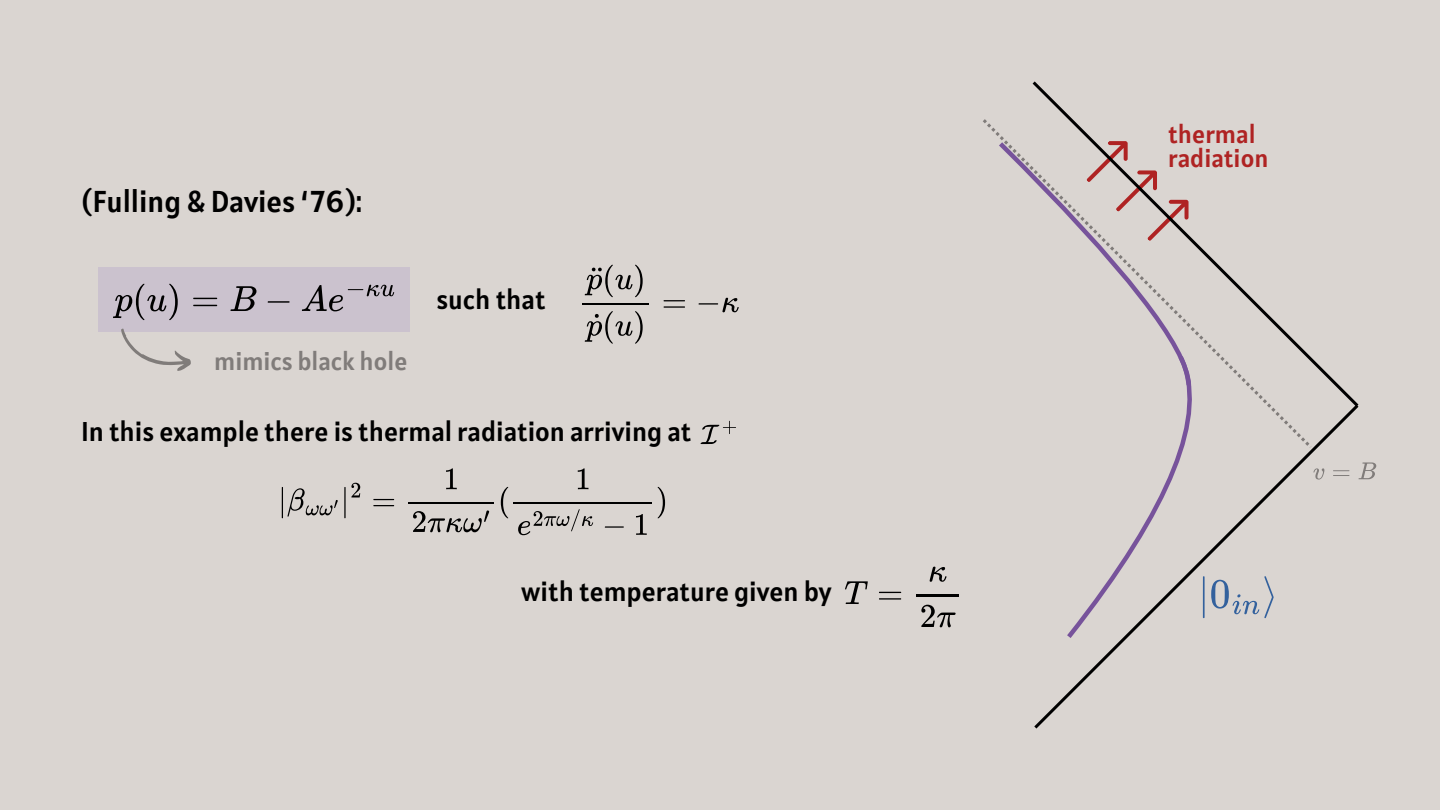
<style>
.page{position:relative;width:1440px;height:810px;background:#dad5d1}
.page>*{position:absolute;margin:0;border:0;box-sizing:border-box;transform-origin:0 0}
.t1{font:30px "Alatsi";color:#000}
.t2{font:27px "Alatsi";color:#000}
.t3{font:25.1px/24.5px "Alatsi";color:#af2323}
.t4{font:25px "Alatsi";color:#807c7a}
</style>
<div class="page">
<div style="left:98px;top:268px;width:311px;height:64px;background:#cbc2ce"></div>
<hr style="left:282px;top:487px;width:1px;height:31px;background:#000">
<svg style="left:287px;top:488px;width:51px;height:29px"></svg>
<hr style="left:344px;top:487px;width:2px;height:31px;background:#000">
<svg style="left:351px;top:483px;width:9px;height:14px"></svg>
<svg style="left:373px;top:499px;width:21px;height:7px"></svg>
<svg style="left:446px;top:468px;width:11px;height:21px"></svg>
<svg style="left:413px;top:510px;width:76px;height:22px"></svg>
<hr style="left:408px;top:502px;width:86px;height:2px;background:#000">
<svg style="left:501px;top:487px;width:7px;height:31px"></svg>
<svg style="left:578px;top:468px;width:10px;height:21px"></svg>
<svg style="left:518px;top:509px;width:75px;height:26px"></svg>
<svg style="left:605px;top:526px;width:19px;height:2px"></svg>
<svg style="left:636px;top:514px;width:11px;height:21px"></svg>
<hr style="left:514px;top:502px;width:138px;height:2px;background:#000">
<svg style="left:658px;top:487px;width:7px;height:31px"></svg>
<svg style="left:113px;top:284px;width:65px;height:36px"></svg>
<svg style="left:193px;top:298px;width:24px;height:1px"></svg>
<svg style="left:193px;top:305px;width:24px;height:1px"></svg>
<svg style="left:230px;top:286px;width:26px;height:25px"></svg>
<svg style="left:268px;top:301px;width:22px;height:2px"></svg>
<svg style="left:302px;top:285px;width:92px;height:26px"></svg>
<svg style="left:585px;top:265px;width:58px;height:32px"></svg>
<svg style="left:585px;top:311px;width:58px;height:33px"></svg>
<hr style="left:583px;top:303px;width:66px;height:2px;background:#000">
<svg style="left:664px;top:300px;width:21px;height:1px"></svg>
<hr style="left:664px;top:306px;width:21px;height:2px;background:#000">
<svg style="left:699px;top:298px;width:40px;height:14px"></svg>
<svg style="left:845px;top:581px;width:23px;height:23px"></svg>
<svg style="left:879px;top:592px;width:22px;height:1px"></svg>
<hr style="left:879px;top:598px;width:22px;height:2px;background:#000">
<svg style="left:930px;top:567px;width:17px;height:15px"></svg>
<svg style="left:921px;top:605px;width:35px;height:22px"></svg>
<hr style="left:916px;top:595px;width:43px;height:2px;background:#000">
<svg style="left:993px;top:127px;width:36px;height:49px"></svg>
<svg style="left:1034px;top:410px;width:328px;height:319px"></svg>
<svg style="left:1029px;top:81px;width:330px;height:329px"></svg>
<svg style="left:701px;top:421px;width:35px;height:23px"></svg>
<svg style="left:1313px;top:468px;width:11px;height:12px"></svg>
<svg style="left:1333px;top:470px;width:16px;height:6px"></svg>
<svg style="left:1359px;top:462px;width:17px;height:17px"></svg>
<svg style="left:121px;top:328px;width:70px;height:43px"></svg>
<hr style="left:1203px;top:576px;width:2px;height:42px;background:#33619d">
<svg style="left:1211px;top:576px;width:63px;height:42px"></svg>
<p class="t1" style="left:81px;top:182px;width:283px">(Fulling &amp; Davies ‘76):</p>
<p class="t4" style="left:214px;top:345px;width:195px">mimics black hole</p>
<p class="t2" style="left:436px;top:282px;width:111px">such that</p>
<p class="t2" style="left:81px;top:414px;width:612px">In this example there is thermal radiation arriving at</p>
<p class="t2" style="left:521px;top:574px;width:312px">with temperature given by</p>
<h1 class="t3" style="left:1168px;top:122px;width:102px">thermal radiation</h1>
</div>
